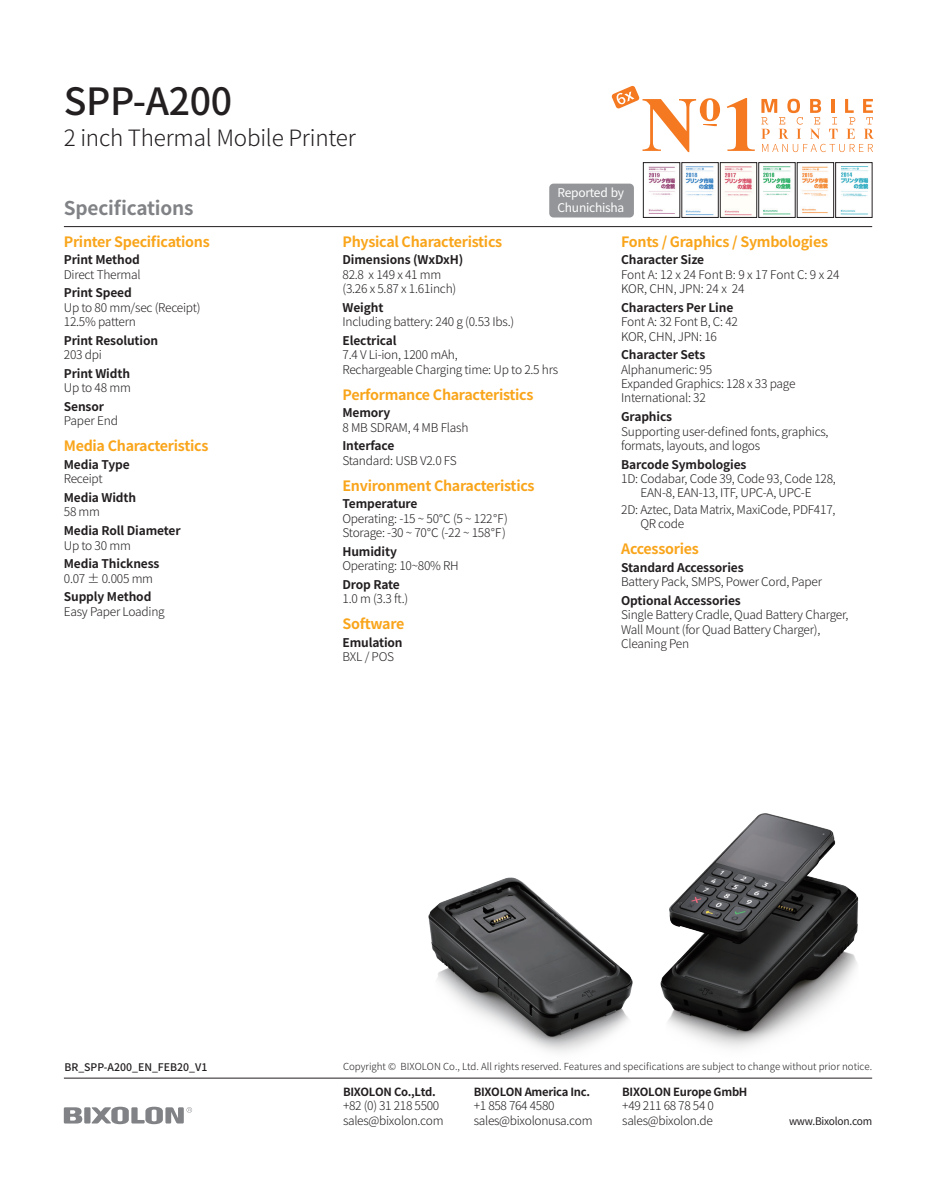
<style>
.page{position:relative;width:936px;height:1191px;background:#fff}
.page>*{position:absolute;margin:0;border:0;box-sizing:border-box;transform-origin:0 0}
.t1{font:500 37.5px "Noto Sans CJ Kkr";letter-spacing:-.01em;color:#231f20}
.t2{font:300 22.5px "Noto Sans CJ Kkr";letter-spacing:-.01em;color:#231f20}
.t3{font:700 18.9px "Noto Sans CJ Kkr";letter-spacing:-.01em;color:#808285}
.t4{font:700 14.25px "Noto Sans CJ Kkr";letter-spacing:-.02em;color:#f9a51b}
.t5{font:300 12px/14.4px "Noto Sans CJ Kkr";letter-spacing:-.02em;color:#231f20}
.t6{font:700 12px "Noto Sans CJ Kkr";letter-spacing:-.01em;color:#231f20}
.t7{font:12px/14.4px "Noto Sans CJ Kkr";letter-spacing:-.02em;color:#fff}
.t8{font:700 11.25px "Noto Sans CJ Kkr";letter-spacing:-.025em;color:#231f20}
.t9{font:500 10.5px "Noto Sans CJ Kkr";color:#231f20}
.t10{font:10.5px "Noto Sans CJ Kkr";letter-spacing:-.02em;color:#231f20}
.t11{font:300 9.75px "Noto Sans CJ Kkr";color:#231f20}
</style>
<div class="page">
<img style="left:360px;top:813px;width:513px;height:266px">
<hr style="left:64px;top:226px;width:808px;height:1px;background:#231f20">
<div style="left:549px;top:184px;width:85px;height:33px;background:#939598;border-radius:4px"></div>
<svg style="left:726px;top:98px;width:28px;height:53px"></svg>
<svg style="left:761px;top:99px;width:112px;height:53px"></svg>
<svg style="left:611px;top:86px;width:109px;height:66px"></svg>
<img style="left:763px;top:166px;width:28px;height:49px">
<div style="left:758px;top:162px;width:37px;height:55px;border:1px solid #231f20"></div>
<img style="left:840px;top:166px;width:29px;height:49px">
<div style="left:835px;top:162px;width:37px;height:55px;border:1px solid #231f20"></div>
<img style="left:802px;top:166px;width:26px;height:48px">
<img style="left:724px;top:166px;width:30px;height:49px">
<div style="left:720px;top:162px;width:36px;height:55px;border:1px solid #231f20"></div>
<img style="left:685px;top:166px;width:29px;height:49px">
<img style="left:648px;top:166px;width:28px;height:48px">
<div style="left:643px;top:162px;width:36px;height:55px;border:1px solid #231f20"></div>
<hr style="left:64px;top:1077px;width:808px;height:1px;background:#231f20">
<svg style="left:64px;top:1107px;width:19px;height:16px"></svg>
<div style="left:84px;top:1107px;width:6px;height:16px;background:#808285"></div>
<svg style="left:91px;top:1106px;width:101px;height:18px"></svg>
<h1 class="t1" style="left:64px;top:80px;width:170px">SPP-A200</h1>
<h2 class="t2" style="left:64px;top:125px;width:293px">2 inch Thermal Mobile Printer</h2>
<h3 class="t3" style="left:64px;top:198px;width:131px">Specifications</h3>
<p class="t7" style="left:557px;top:186px;width:68px">Reported by<br>Chunichisha</p>
<p class="t4" style="left:64px;top:233px;width:147px">Printer Specifications</p>
<p class="t6" style="left:64px;top:253px;width:78px">Print Method</p>
<p class="t5" style="left:64px;top:267px;width:78px">Direct Thermal</p>
<p class="t6" style="left:64px;top:286px;width:70px">Print Speed</p>
<p class="t5" style="left:64px;top:300px;width:138px">Up to 80 mm/sec (Receipt)<br>12.5% pattern</p>
<p class="t6" style="left:64px;top:334px;width:96px">Print Resolution</p>
<p class="t5" style="left:64px;top:348px;width:40px">203 dpi</p>
<p class="t6" style="left:64px;top:367px;width:68px">Print Width</p>
<p class="t5" style="left:64px;top:381px;width:69px">Up to 48 mm</p>
<p class="t6" style="left:64px;top:400px;width:42px">Sensor</p>
<p class="t5" style="left:64px;top:414px;width:56px">Paper End</p>
<p class="t4" style="left:64px;top:438px;width:146px">Media Characteristics</p>
<p class="t6" style="left:64px;top:458px;width:68px">Media Type</p>
<p class="t5" style="left:64px;top:472px;width:40px">Receipt</p>
<p class="t6" style="left:64px;top:491px;width:74px">Media Width</p>
<p class="t5" style="left:64px;top:505px;width:38px">58 mm</p>
<p class="t6" style="left:64px;top:524px;width:118px">Media Roll Diameter</p>
<p class="t5" style="left:64px;top:538px;width:69px">Up to 30 mm</p>
<p class="t6" style="left:64px;top:557px;width:97px">Media Thickness</p>
<p class="t5" style="left:64px;top:571px;width:91px">0.07 ± 0.005 mm</p>
<p class="t6" style="left:64px;top:590px;width:89px">Supply Method</p>
<p class="t5" style="left:64px;top:604px;width:102px">Easy Paper Loading</p>
<p class="t4" style="left:342px;top:233px;width:161px">Physical Characteristics</p>
<p class="t6" style="left:342px;top:253px;width:122px">Dimensions (WxDxH)</p>
<p class="t5" style="left:342px;top:267px;width:115px">82.8 x 149 x 41 mm (3.26 x 5.87 x 1.61inch)</p>
<p class="t6" style="left:342px;top:301px;width:42px">Weight</p>
<p class="t5" style="left:342px;top:315px;width:173px">Including battery: 240 g (0.53 Ibs.)</p>
<p class="t6" style="left:342px;top:334px;width:56px">Electrical</p>
<p class="t5" style="left:342px;top:348px;width:217px">7.4 V Li-ion, 1200 mAh,<br>Rechargeable Charging time: Up to 2.5 hrs</p>
<p class="t4" style="left:342px;top:386px;width:192px">Performance Characteristics</p>
<p class="t6" style="left:342px;top:406px;width:49px">Memory</p>
<p class="t5" style="left:342px;top:420px;width:127px">8 MB SDRAM, 4 MB Flash</p>
<p class="t6" style="left:342px;top:439px;width:53px">Interface</p>
<p class="t5" style="left:342px;top:453px;width:116px">Standard: USB V2.0 FS</p>
<p class="t4" style="left:342px;top:477px;width:194px">Environment Characteristics</p>
<p class="t6" style="left:342px;top:497px;width:77px">Temperature</p>
<p class="t5" style="left:342px;top:511px;width:167px">Operating: -15 ~ 50℃ (5 ~ 122℉)<br>Storage: -30 ~ 70℃ (-22 ~ 158℉)</p>
<p class="t6" style="left:342px;top:544px;width:56px">Humidity</p>
<p class="t5" style="left:342px;top:559px;width:118px">Operating: 10~80% RH</p>
<p class="t6" style="left:342px;top:577px;width:59px">Drop Rate</p>
<p class="t5" style="left:342px;top:592px;width:67px">1.0 m (3.3 ft.)</p>
<p class="t4" style="left:342px;top:616px;width:63px">Software</p>
<p class="t6" style="left:342px;top:635px;width:62px">Emulation</p>
<p class="t5" style="left:342px;top:650px;width:53px">BXL / POS</p>
<p class="t4" style="left:621px;top:233px;width:208px">Fonts / Graphics / Symbologies</p>
<p class="t6" style="left:621px;top:253px;width:85px">Character Size</p>
<p class="t5" style="left:621px;top:267px;width:220px">Font A: 12 x 24 Font B: 9 x 17 Font C: 9 x 24<br>KOR, CHN, JPN: 24 x 24</p>
<p class="t6" style="left:621px;top:301px;width:114px">Characters Per Line</p>
<p class="t5" style="left:621px;top:315px;width:118px">Font A: 32 Font B, C: 42<br>KOR, CHN, JPN: 16</p>
<p class="t6" style="left:621px;top:348px;width:86px">Character Sets</p>
<p class="t5" style="left:621px;top:362px;width:176px">Alphanumeric: 95<br>Expanded Graphics: 128 x 33 page<br>International: 32</p>
<p class="t6" style="left:621px;top:410px;width:53px">Graphics</p>
<p class="t5" style="left:621px;top:424px;width:209px">Supporting user-defined fonts, graphics, formats, layouts, and logos</p>
<p class="t6" style="left:621px;top:457px;width:127px">Barcode Symbologies</p>
<p class="t5" style="left:621px;top:472px;width:216px;text-align:center">1D: Codabar, Code 39, Code 93, Code 128,<br>EAN-8, EAN-13, ITF, UPC-A, UPC-E</p>
<p class="t5" style="left:640px;top:502px;width:197px;text-indent:-19px">2D: Aztec, Data Matrix, MaxiCode, PDF417,<br>QR code</p>
<p class="t4" style="left:621px;top:541px;width:79px">Accessories</p>
<p class="t6" style="left:621px;top:561px;width:124px">Standard Accessories</p>
<p class="t5" style="left:621px;top:575px;width:202px">Battery Pack, SMPS, Power Cord, Paper</p>
<p class="t6" style="left:621px;top:594px;width:121px">Optional Accessories</p>
<p class="t5" style="left:621px;top:608px;width:229px">Single Battery Cradle, Quad Battery Charger,<br>Wall Mount (for Quad Battery Charger),<br>Cleaning Pen</p>
<p class="t9" style="left:64px;top:1061px;width:144px">BR_SPP-A200_EN_FEB20_V1</p>
<p class="t11" style="left:343px;top:1061px;width:530px">Copyright © BIXOLON Co., Ltd. All rights reserved. Features and specifications are subject to change without prior notice.</p>
<p class="t8" style="left:343px;top:1085px;width:94px">BIXOLON Co.,Ltd.</p>
<p class="t5" style="left:343px;top:1099px;width:102px">+82 (0) 31 218 5500 sales@bixolon.com</p>
<p class="t8" style="left:473px;top:1085px;width:118px">BIXOLON America Inc.</p>
<p class="t5" style="left:473px;top:1099px;width:120px">+1 858 764 4580 sales@bixolonusa.com</p>
<p class="t8" style="left:622px;top:1085px;width:127px">BIXOLON Europe GmbH</p>
<p class="t5" style="left:622px;top:1099px;width:93px">+49 211 68 78 54 0 sales@bixolon.de</p>
<p class="t10" style="left:789px;top:1115px;width:85px">www.Bixolon.com</p>
</div>
